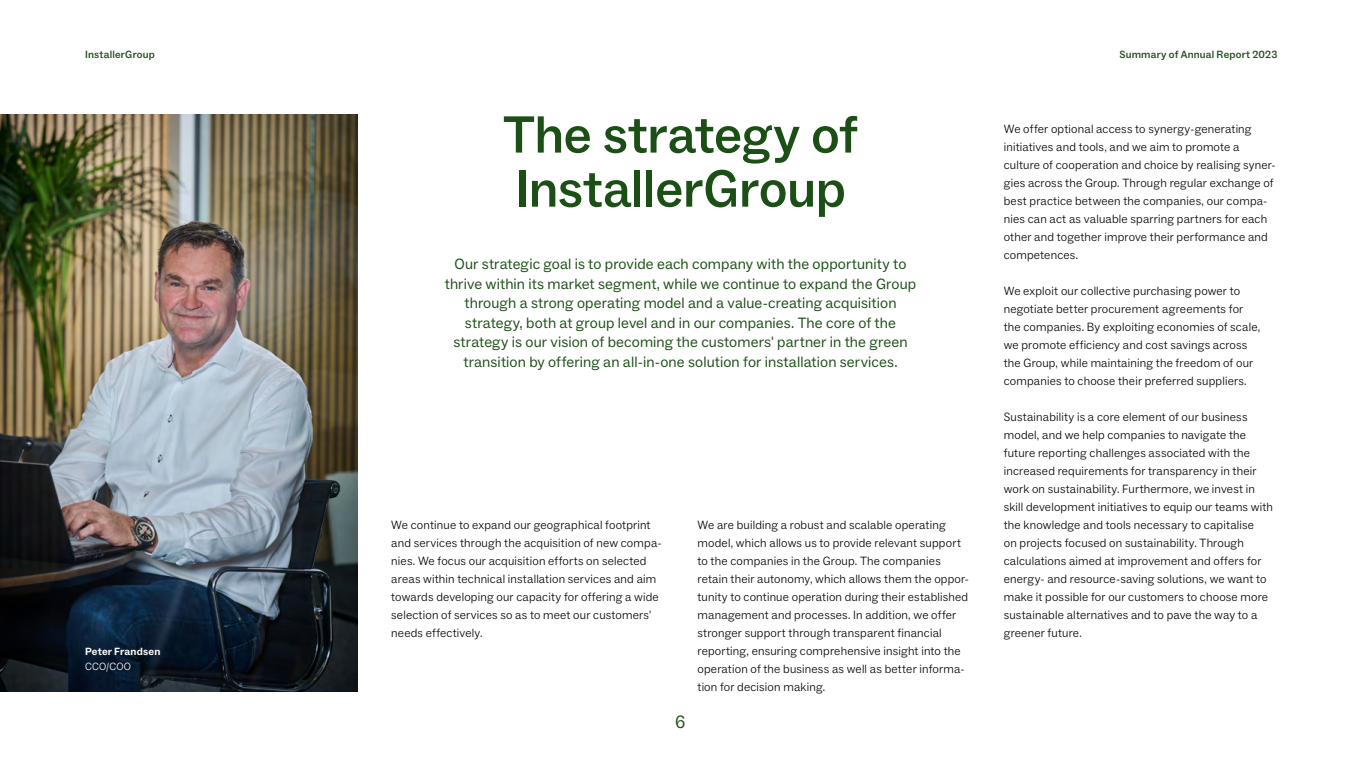
<style>
.page{position:relative;width:1361px;height:766px;background:#fff}
.page>*{position:absolute;margin:0;border:0;box-sizing:border-box;transform-origin:0 0}
.t1{font:500 52.5px/54px "ABC Social";letter-spacing:-.005em;color:#1b4f15}
.t2{font:18px "ABC Social";color:#1b4f15}
.t3{font:15px/19.5px "ABC Social";letter-spacing:.01em;color:#1b4f15;text-align:center}
.t4{font:300 12px/18px "ABC Social";letter-spacing:.015em;color:#000}
.t5{font:500 10.5px "ABC Social";letter-spacing:.02em;color:#1b4f15}
.t6{font:700 10.5px "ABC Social";letter-spacing:.02em;color:#fff}
.t7{font:300 10.5px "ABC Social";letter-spacing:.025em;color:#fff}
</style>
<div class="page">
<img style="left:0;top:115px;width:357px;height:576px">
<p class="t5" style="left:85px;top:48px;width:71px">InstallerGroup</p>
<p class="t5" style="left:1119px;top:48px;width:159px">Summary of Annual Report 2023</p>
<p class="t6" style="left:85px;top:645px;width:77px">Peter Frandsen</p>
<p class="t7" style="left:85px;top:660px;width:47px">CCO/COO</p>
<h1 class="t1" style="left:503px;top:109px;width:356px">The strategy of<br>InstallerGroup</h1>
<p class="t3" style="left:445px;top:254px;width:473px">Our strategic goal is to provide each company with the opportunity to thrive within its market segment, while we continue to expand the Group through a strong operating model and a value-creating acquisition strategy, both at group level and in our companies. The core of the strategy is our vision of becoming the customers' partner in the green transition by offering an all-in-one solution for installation services.</p>
<p class="t4" style="left:391px;top:516px;width:272px">We continue to expand our geographical footprint and services through the acquisition of new compa&shy;nies. We focus our acquisition efforts on selected areas within technical installation services and aim towards developing our capacity for offering a wide selection of services so as to meet our customers' needs effectively.</p>
<p class="t4" style="left:697px;top:516px;width:273px">We are building a robust and scalable operating model, which allows us to provide relevant support to the companies in the Group. The companies retain their autonomy, which allows them the oppor&shy;tunity to continue operation during their established management and processes. In addition, we offer stronger support through transparent financial reporting, ensuring comprehensive insight into the operation of the business as well as better informa&shy;tion for decision making.</p>
<h2 class="t2" style="left:675px;top:710px;width:12px">6</h2>
<p class="t4" style="left:1003px;top:120px;width:273px">We offer optional access to synergy-generating initiatives and tools, and we aim to promote a culture of cooperation and choice by realising syner&shy;gies across the Group. Through regular exchange of best practice between the companies, our compa&shy;nies can act as valuable sparring partners for each other and together improve their performance and competences.</p>
<p class="t4" style="left:1003px;top:282px;width:258px">We exploit our collective purchasing power to negotiate better procurement agreements for the companies. By exploiting economies of scale, we promote efficiency and cost savings across the Group, while maintaining the freedom of our companies to choose their preferred suppliers.</p>
<p class="t4" style="left:1003px;top:408px;width:271px">Sustainability is a core element of our business model, and we help companies to navigate the future reporting challenges associated with the increased requirements for transparency in their work on sustainability. Furthermore, we invest in skill development initiatives to equip our teams with the knowledge and tools necessary to capitalise<br>on projects focused on sustainability. Through calculations aimed at improvement and offers for energy- and resource-saving solutions, we want to make it possible for our customers to choose more sustainable alternatives and to pave the way to a greener future.</p>
</div>
